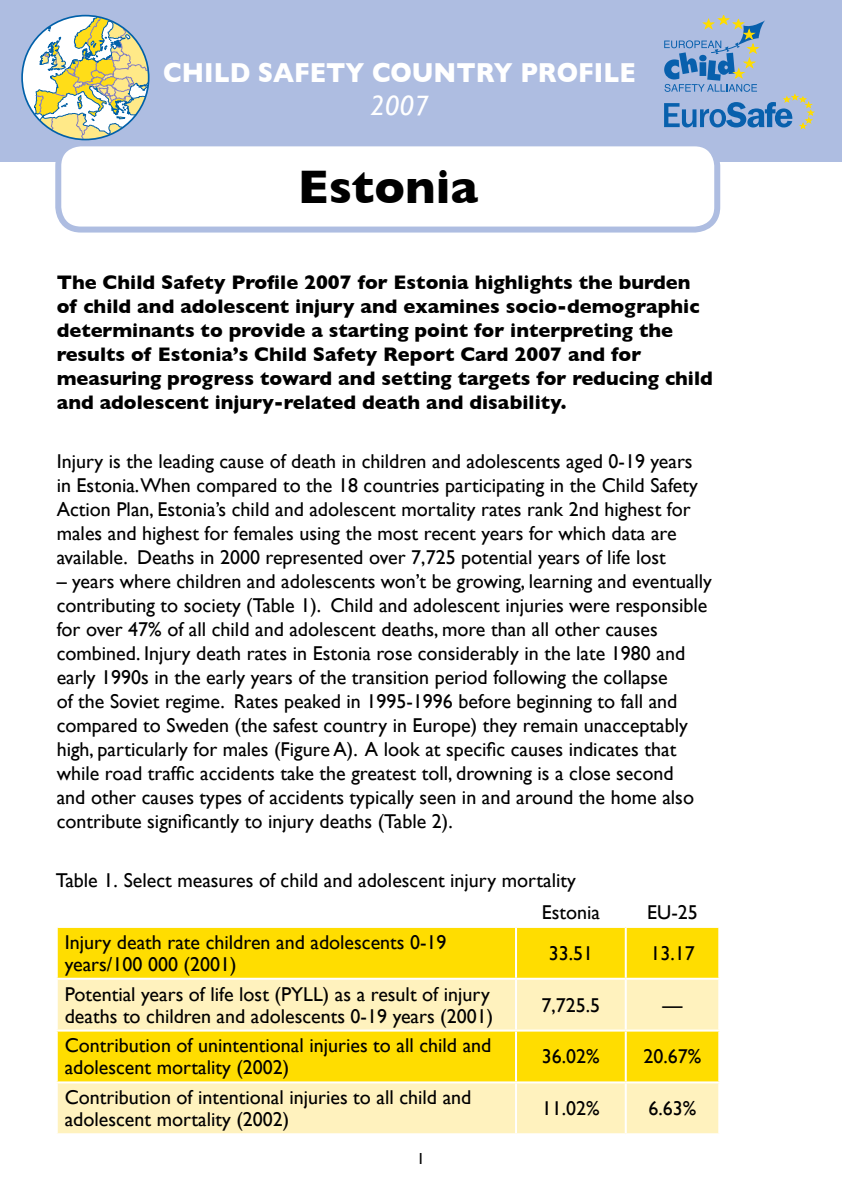
<style>
.page{position:relative;width:842px;height:1191px;background:#fff}
.page>*{position:absolute;margin:0;border:0;box-sizing:border-box;transform-origin:0 0}
.t1{font:700 48px "Gill Sans";color:#000}
.t2{font:700 28px "Gill Sans";color:#fff;scale:.9 1}
.t3{font:italic 28px "Gill Sans";color:#fff}
.t4{font:20px/24px "Gill Sans";color:#000}
.t5{font:700 20px/24px "Gill Sans";color:#000}
.t6{font:16px "Gill Sans";color:#000}
</style>
<div class="page">
<div style="left:0;top:0;width:842px;height:162px;background:#aebde1"></div>
<div style="left:58px;top:143px;width:659px;height:86px;background:#fff;border-radius:23px"></div>
<div style="left:55px;top:140px;width:665px;height:92px;border:6px solid #aebde1;border-radius:23px"></div>
<svg style="left:22px;top:15px;width:126px;height:124px"></svg>
<svg style="left:34px;top:17px;width:113px;height:123px;background:#cbcfaa"></svg>
<svg style="left:664px;top:15px;width:150px;height:114px"></svg>
<div style="left:58px;top:928px;width:660px;height:49px;background:#fd0"></div>
<svg style="left:58px;top:979px;width:660px;height:154px;background:#ffeb80"></svg>
<hr style="left:515px;top:928px;width:2px;height:49px;background:#fff">
<hr style="left:625px;top:928px;width:2px;height:49px;background:#fff">
<hr style="left:515px;top:979px;width:2px;height:50px;background:#fff">
<hr style="left:625px;top:979px;width:2px;height:50px;background:#fff">
<hr style="left:56px;top:1029px;width:460px;height:2px;background:#fff">
<hr style="left:516px;top:1029px;width:110px;height:2px;background:#fff">
<hr style="left:515px;top:1031px;width:2px;height:50px;background:#fff">
<hr style="left:626px;top:1029px;width:94px;height:2px;background:#fff">
<hr style="left:625px;top:1031px;width:2px;height:50px;background:#fff">
<hr style="left:56px;top:1081px;width:460px;height:2px;background:#fff">
<hr style="left:516px;top:1081px;width:110px;height:2px;background:#fff">
<hr style="left:515px;top:1083px;width:2px;height:50px;background:#fff">
<hr style="left:626px;top:1081px;width:94px;height:2px;background:#fff">
<hr style="left:625px;top:1083px;width:2px;height:50px;background:#fff">
<h2 class="t2" style="left:163px;top:56px;width:526px">CHILD SAFETY COUNTRY PROFILE</h2>
<h2 class="t3" style="left:370px;top:90px;width:60px">2007</h2>
<h1 class="t1" style="left:298px;top:159px;width:182px">Estonia</h1>
<p class="t5" style="left:57px;top:270px;width:658px">The Child Safety Profile 2007 for Estonia highlights the burden of child and adolescent injury and examines socio-demographic determinants to provide a starting point for interpreting the results of Estonia’s Child Safety Report Card 2007 and for measuring progress toward and setting targets for reducing child and adolescent injury-related death and disability.</p>
<p class="t4" style="left:57px;top:449px;width:643px">Injury is the leading cause of death in children and adolescents aged 0-19 years in Estonia.When compared to the 18 countries participating in the Child Safety Action Plan, Estonia’s child and adolescent mortality rates rank 2nd highest for males and highest for females using the most recent years for which data are available. Deaths in 2000 represented over 7,725 potential years of life lost</p>
<p class="t4" style="left:57px;top:569px;width:657px">– years where children and adolescents won’t be growing, learning and eventually contributing to society (Table 1). Child and adolescent injuries were responsible for over 47% of all child and adolescent deaths, more than all other causes combined. Injury death rates in Estonia rose considerably in the late 1980 and early 1990s in the early years of the transition period following the collapse<br>of the Soviet regime. Rates peaked in 1995-1996 before beginning to fall and compared to Sweden (the safest country in Europe) they remain unacceptably high, particularly for males (Figure A). A look at specific causes indicates that while road traffic accidents take the greatest toll, drowning is a close second<br>and other causes types of accidents typically seen in and around the home also contribute significantly to injury deaths (Table 2).</p>
<p class="t4" style="left:542px;top:864px;width:60px;line-height:31.6px;text-indent:-486px">Table 1. Select measures of child and adolescent injury mortality<br>Estonia</p>
<p class="t4" style="left:647px;top:900px;width:52px">EU-25</p>
<p class="t4" style="left:65px;top:931px;width:383px;line-height:22px">Injury death rate children and adolescents 0-19 years/100 000 (2001)</p>
<p class="t4" style="left:549px;top:941px;width:46px">33.51</p>
<p class="t4" style="left:650px;top:941px;width:46px">13.17</p>
<p class="t4" style="left:65px;top:982px;width:430px;line-height:22px">Potential years of life lost (PYLL) as a result of injury deaths to children and adolescents 0-19 years (2001)</p>
<p class="t4" style="left:541px;top:992px;width:60px">7,725.5</p>
<p class="t4" style="left:662px;top:992px;width:21px">—</p>
<p class="t4" style="left:65px;top:1034px;width:428px;line-height:22px">Contribution of unintentional injuries to all child and adolescent mortality (2002)</p>
<p class="t4" style="left:542px;top:1044px;width:59px">36.02%</p>
<p class="t4" style="left:644px;top:1044px;width:59px">20.67%</p>
<p class="t4" style="left:65px;top:1086px;width:408px;line-height:22px">Contribution of intentional injuries to all child and adolescent mortality (2002)</p>
<p class="t4" style="left:542px;top:1096px;width:59px">11.02%</p>
<p class="t4" style="left:648px;top:1096px;width:49px">6.63%</p>
<p class="t6" style="left:417px;top:1149px;width:9px">1</p>
</div>
